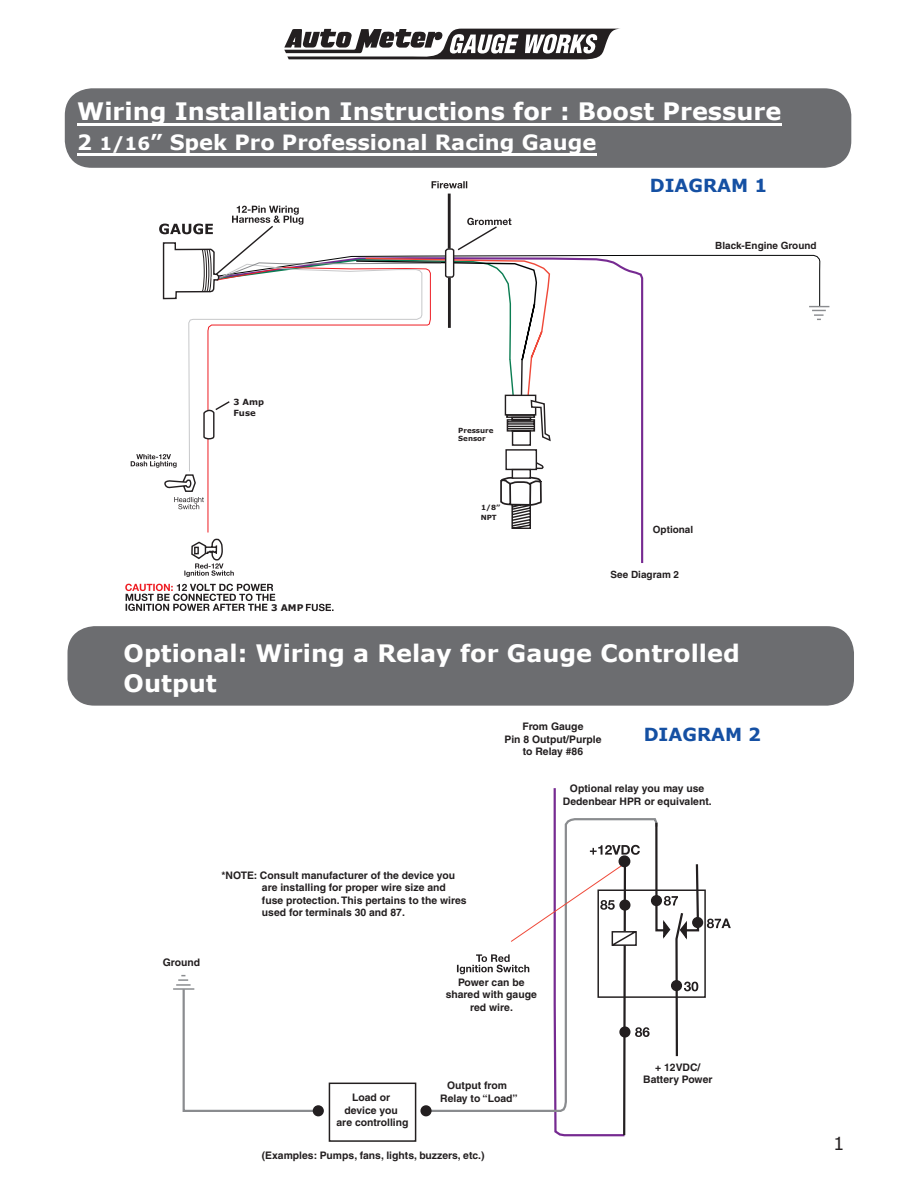
<style>
.page{position:relative;width:918px;height:1188px;background:#fff}
.page>*{position:absolute;margin:0;border:0;box-sizing:border-box;transform-origin:0 0}
.t1{font:700 24px "Verdana";color:#fff}
.t2{font:700 21px "Verdana";color:#fff}
.t3{font:700 18px "Verdana";color:#1550a3}
.t4{font:18px "Verdana";color:#231f20}
.t5{font:700 10.35px/12.5px "Helvetica LT";color:#231f20;text-align:center}
.t6{font:700 9.9px "Helvetica LT";color:#231f20}
.t7{font:700 9.3px "Verdana";color:#231f20}
.t8{font:700 8.55px/10.2px "Verdana";color:#231f20}
.t9{font:700 7.05px/8.6px "Verdana";color:#231f20}
.s1{font-size:18px}
</style>
<div class="page">
<div style="left:597px;top:890px;width:109px;height:108px;background:#fff;border:1px solid #231f20"></div>
<div style="left:693px;top:918px;width:9px;height:9px;background:#231f20;border-radius:50%"></div>
<div style="left:692px;top:917px;width:11px;height:11px;border:1px solid #231f20;border-radius:50%"></div>
<svg style="left:707px;top:919px;width:24px;height:9px"></svg>
<div style="left:421px;top:1106px;width:10px;height:10px;background:#231f20;border-radius:50%"></div>
<div style="left:420px;top:1105px;width:12px;height:11px;border:1px solid #231f20;border-radius:50%"></div>
<svg style="left:457px;top:788px;width:243px;height:349px"></svg>
<div style="left:619px;top:856px;width:11px;height:11px;background:#231f20;border-radius:50%"></div>
<div style="left:619px;top:855px;width:11px;height:12px;border:1px solid #231f20;border-radius:50%"></div>
<div style="left:329px;top:1083px;width:87px;height:59px;border:1px solid #231f20"></div>
<div style="left:313px;top:1106px;width:10px;height:10px;background:#231f20;border-radius:50%"></div>
<div style="left:313px;top:1105px;width:11px;height:11px;border:1px solid #231f20;border-radius:50%"></div>
<svg style="left:176px;top:975px;width:146px;height:138px"></svg>
<hr style="left:173px;top:988px;width:21px;height:2px;background:#8a8c8f">
<div style="left:65px;top:88px;width:786px;height:80px;background:#6c6d70;border-radius:27px"></div>
<hr style="left:448px;top:194px;width:3px;height:55px;background:#231f20">
<svg style="left:432px;top:181px;width:35px;height:7px"></svg>
<svg style="left:232px;top:206px;width:71px;height:18px"></svg>
<svg style="left:159px;top:224px;width:4px;height:10px"></svg>
<svg style="left:467px;top:218px;width:44px;height:7px"></svg>
<svg style="left:163px;top:224px;width:335px;height:337px"></svg>
<svg style="left:184px;top:563px;width:50px;height:14px"></svg>
<svg style="left:125px;top:584px;width:209px;height:27px"></svg>
<svg style="left:131px;top:242px;width:698px;height:288px"></svg>
<div style="left:512px;top:469px;width:19px;height:10px;background:#fff;border:1px solid #231f20"></div>
<div style="left:68px;top:626px;width:786px;height:80px;background:#6c6d70;border-radius:27px"></div>
<hr style="left:77px;top:124px;width:704px;height:2px;background:#fff">
<hr style="left:77px;top:153px;width:519px;height:2px;background:#fff">
<svg style="left:284px;top:29px;width:334px;height:30px"></svg>
<p class="t1" style="left:77px;top:96px;width:706px">Wiring Installation Instructions for : Boost Pressure</p>
<p class="t2" style="left:77px;top:129px;width:521px">2 <span class="s1">1/16</span>” Spek Pro Professional Racing Gauge</p>
<p class="t3" style="left:650px;top:174px;width:119px">DIAGRAM 1</p>
<p class="t6" style="left:715px;top:239px;width:103px">Black-Engine Ground</p>
<p class="t8" style="left:233px;top:397px;width:32px">3 Amp<br>Fuse</p>
<p class="t7" style="left:271px;top:601px;width:34px">3 AMP</p>
<p class="t9" style="left:458px;top:426px;width:37px">Pressure<br>Sensor</p>
<p class="t9" style="left:481px;top:504px;width:21px">1/8”</p>
<p class="t9" style="left:481px;top:513px;width:18px">NPT</p>
<p class="t6" style="left:653px;top:523px;width:42px">Optional</p>
<p class="t6" style="left:611px;top:568px;width:70px">See Diagram 2</p>
<p class="t1" style="left:124px;top:637px;width:618px">Optional: Wiring a Relay for Gauge Controlled</p>
<p class="t1" style="left:124px;top:667px;width:95px">Output</p>
<p class="t5" style="left:504px;top:720px;width:98px">From Gauge<br>Pin 8 Output/Purple to Relay #86</p>
<p class="t3" style="left:644px;top:723px;width:119px">DIAGRAM 2</p>
<p class="t5" style="left:163px;top:956px;width:39px">Ground</p>
<p class="t5" style="left:262px;top:869px;width:206px;text-align:left;text-indent:-40px">*NOTE: Consult manufacturer of the device you are installing for proper wire size and fuse protection. This pertains to the wires used for terminals 30 and 87.</p>
<p class="t5" style="left:446px;top:976px;width:93px">Power can be shared with gauge red wire.</p>
<p class="t5" style="left:337px;top:1091px;width:73px">Load or device you<br>are controlling</p>
<p class="t5" style="left:440px;top:1079px;width:79px">Output from<br>Relay to “Load”</p>
<p class="t5" style="left:262px;top:1149px;width:224px">(Examples: Pumps, fans, lights, buzzers, etc.)</p>
<p class="t5" style="left:563px;top:782px;width:150px">Optional relay you may use<br>Dedenbear HPR or equivalent.</p>
<p class="t5" style="left:643px;top:1061px;width:71px">+ 12VDC/<br>Battery Power</p>
<p class="t4" style="left:833px;top:1132px;width:13px">1</p>
</div>
